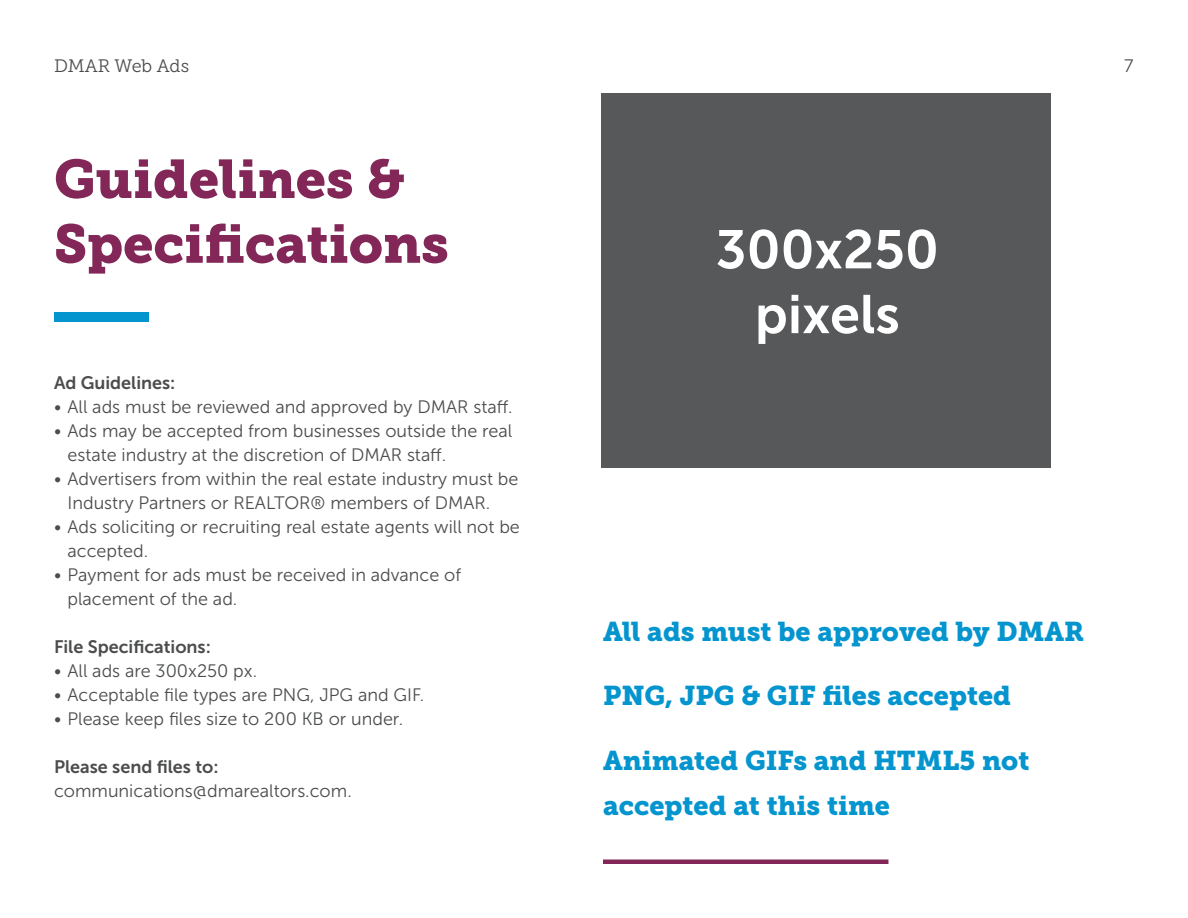
<style>
.page{position:relative;width:1188px;height:918px;background:#fff}
.page>*{position:absolute;margin:0;border:0;box-sizing:border-box;transform-origin:0 0}
.t1{font:54px "Museo Slab 900";color:#822757}
.t2{font:54px "Museo Sans 700";color:#fff}
.t3{font:27px/44.4px "Museo Slab 900";color:#0495cf}
.t4{font:18px/24px "Museo Sans 300";color:#4b4c4d}
.t5{font:18px "Museo Sans 700";color:#4b4c4d}
.t6{font:18px "Museo Slab 300";color:#4b4c4d}
</style>
<div class="page">
<div style="left:54px;top:312px;width:94px;height:10px;background:#0495cf"></div>
<div style="left:602px;top:93px;width:450px;height:375px;background:#57585a"></div>
<hr style="left:603px;top:860px;width:285px;height:4px;background:#822757">
<p class="t6" style="left:54px;top:56px;width:137px">DMAR Web Ads</p>
<p class="t4" style="left:1124px;top:54px;width:11px">7</p>
<p class="t1" style="left:54px;top:148px;width:352px">Guidelines &amp;</p>
<p class="t1" style="left:54px;top:213px;width:396px">Specifications</p>
<p class="t2" style="left:716px;top:220px;width:225px">300x250</p>
<p class="t2" style="left:755px;top:284px;width:146px">pixels</p>
<p class="t5" style="left:54px;top:372px;width:123px">Ad Guidelines:</p>
<p class="t4" style="left:54px;top:394px;width:460px">• All ads must be reviewed and approved by DMAR staff.</p>
<p class="t4" style="left:68px;top:418px;width:446px;text-indent:-14px">• Ads may be accepted from businesses outside the real estate industry at the discretion of DMAR staff.</p>
<p class="t4" style="left:68px;top:466px;width:452px;text-indent:-14px">• Advertisers from within the real estate industry must be<br>Industry Partners or REALTOR® members of DMAR.</p>
<p class="t4" style="left:68px;top:514px;width:454px;text-indent:-14px">• Ads soliciting or recruiting real estate agents will not be accepted.</p>
<p class="t4" style="left:68px;top:562px;width:395px;text-indent:-14px">• Payment for ads must be received in advance of placement of the ad.</p>
<p class="t5" style="left:54px;top:636px;width:158px">File Specifications:</p>
<p class="t4" style="left:54px;top:658px;width:205px">• All ads are 300x250 px.</p>
<p class="t4" style="left:54px;top:682px;width:372px">• Acceptable file types are PNG, JPG and GIF.</p>
<p class="t4" style="left:54px;top:706px;width:351px">• Please keep files size to 200 KB or under.</p>
<p class="t5" style="left:54px;top:756px;width:166px">Please send files to:</p>
<p class="t4" style="left:54px;top:778px;width:299px">communications@dmarealtors.com.</p>
<p class="t3" style="left:603px;top:609px;width:483px">All ads must be approved by DMAR</p>
<p class="t3" style="left:603px;top:674px;width:410px">PNG, JPG &amp; GIF files accepted</p>
<p class="t3" style="left:603px;top:739px;width:428px">Animated GIFs and HTML5 not accepted at this time</p>
</div>
